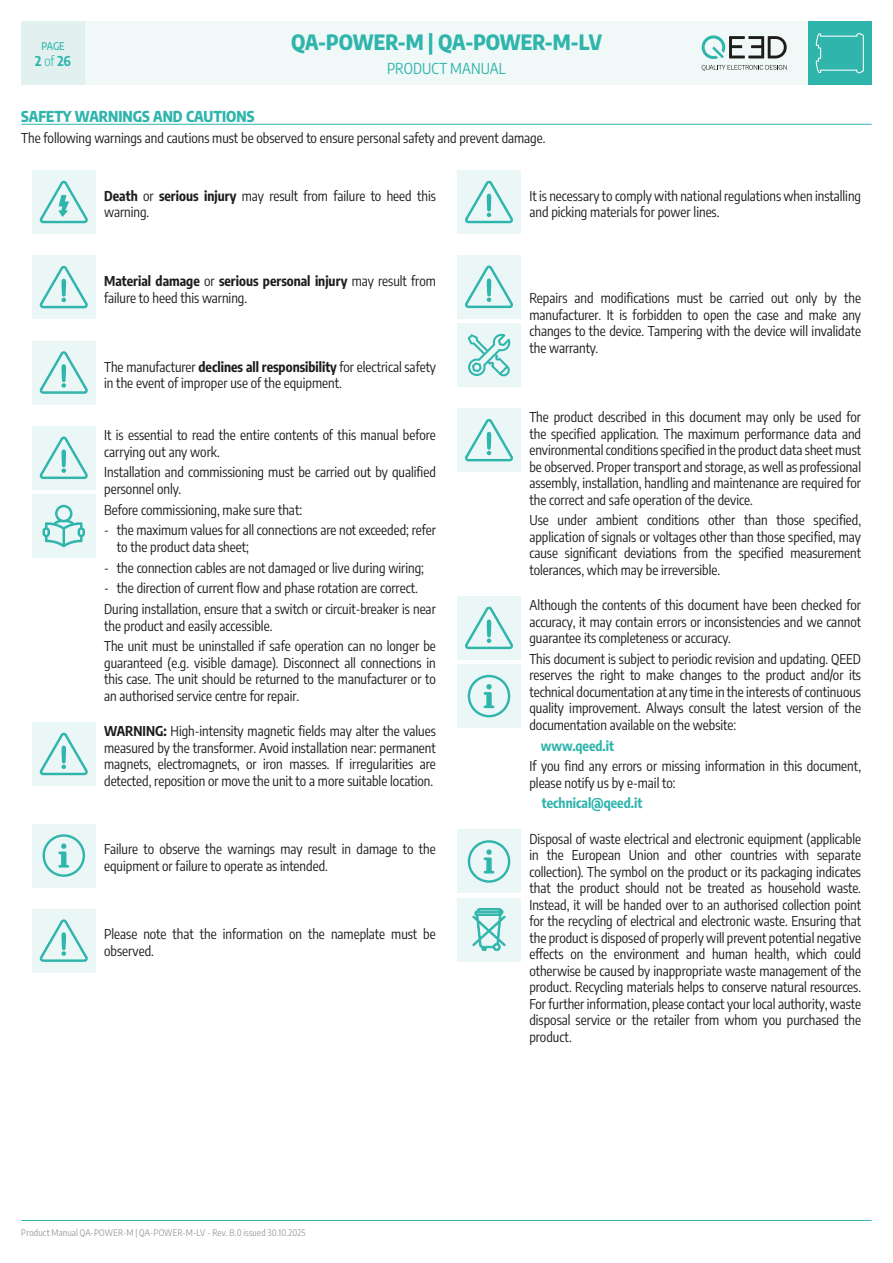
<style>
.page{position:relative;width:893px;height:1263px;background:#fff}
.page>*{position:absolute;margin:0;border:0;box-sizing:border-box;transform-origin:0 0}
.t1{font:800 21px "Encode Sans Condensed";color:#30b5ac}
.t2{font:800 15px "Encode Sans Condensed";color:#30b5ac}
.t3{font:15px "Encode Sans Condensed";letter-spacing:.005em;color:#30b5ac}
.t4{font:13.5px/16.5px "Encode Sans Condensed";color:#1d1d1b}
.t5{font:700 13.5px "Encode Sans Condensed";color:#30b5ac}
.t6{font:500 10.5px "Encode Sans Condensed";color:#30b5ac}
.t7{font:9px "Encode Sans Condensed";letter-spacing:.02em;color:#9d9d9c}
.s1{font-weight:300}
.s2{font-weight:700}
</style>
<div class="page">
<div style="left:808px;top:21px;width:64px;height:64px;background:#30b5ac"></div>
<div style="left:21px;top:21px;width:64px;height:64px;background:#e2f1f0"></div>
<div style="left:85px;top:21px;width:723px;height:64px;background:#f1f8f8"></div>
<svg style="left:815px;top:33px;width:49px;height:41px"></svg>
<hr style="left:22px;top:1220px;width:849px;height:1px;background:#30b5ac">
<svg style="left:702px;top:65px;width:85px;height:6px"></svg>
<svg style="left:702px;top:35px;width:85px;height:24px"></svg>
<hr style="left:21px;top:124px;width:851px;height:1px;background:#30b5ac">
<div style="left:32px;top:170px;width:64px;height:64px;background:#eaf7f6"></div>
<svg style="left:40px;top:180px;width:48px;height:43px"></svg>
<div style="left:32px;top:255px;width:64px;height:64px;background:#eaf7f6"></div>
<svg style="left:40px;top:265px;width:48px;height:43px"></svg>
<div style="left:457px;top:170px;width:64px;height:64px;background:#eaf7f6"></div>
<svg style="left:465px;top:180px;width:48px;height:43px"></svg>
<div style="left:457px;top:408px;width:64px;height:64px;background:#eaf7f6"></div>
<svg style="left:465px;top:418px;width:48px;height:43px"></svg>
<div style="left:32px;top:909px;width:64px;height:63px;background:#eaf7f6"></div>
<svg style="left:40px;top:919px;width:48px;height:43px"></svg>
<div style="left:32px;top:341px;width:64px;height:63px;background:#eaf7f6"></div>
<svg style="left:40px;top:351px;width:48px;height:43px"></svg>
<div style="left:32px;top:722px;width:64px;height:64px;background:#eaf7f6"></div>
<svg style="left:40px;top:732px;width:48px;height:43px"></svg>
<div style="left:32px;top:426px;width:64px;height:64px;background:#eaf7f6"></div>
<svg style="left:40px;top:436px;width:48px;height:43px"></svg>
<div style="left:32px;top:494px;width:64px;height:64px;background:#eaf7f6"></div>
<svg style="left:43px;top:505px;width:42px;height:42px"></svg>
<div style="left:32px;top:824px;width:64px;height:63px;background:#eaf7f6"></div>
<div style="left:43px;top:834px;width:42px;height:43px;border:2px solid #30b5ac;border-radius:50%"></div>
<svg style="left:58px;top:843px;width:11px;height:24px"></svg>
<div style="left:457px;top:255px;width:64px;height:64px;background:#eaf7f6"></div>
<svg style="left:465px;top:265px;width:48px;height:43px"></svg>
<div style="left:457px;top:323px;width:64px;height:64px;background:#eaf7f6"></div>
<svg style="left:468px;top:333px;width:43px;height:43px"></svg>
<div style="left:457px;top:596px;width:64px;height:64px;background:#eaf7f6"></div>
<svg style="left:465px;top:606px;width:48px;height:43px"></svg>
<svg style="left:457px;top:664px;width:64px;height:64px;background:#e2f4f2"></svg>
<div style="left:468px;top:675px;width:42px;height:42px;border:2px solid #30b5ac;border-radius:50%"></div>
<svg style="left:484px;top:684px;width:10px;height:24px"></svg>
<svg style="left:457px;top:829px;width:64px;height:64px;background:#e1f4f2"></svg>
<div style="left:468px;top:840px;width:42px;height:43px;border:2px solid #30b5ac;border-radius:50%"></div>
<svg style="left:484px;top:849px;width:10px;height:24px"></svg>
<svg style="left:457px;top:898px;width:64px;height:63px;background:#ceedeb"></svg>
<p class="t6" style="left:42px;top:38px;width:25px">PAGE</p>
<p class="t5" style="left:35px;top:51px;width:37px">2 <span class="s1">of</span> 26</p>
<h1 class="t1" style="left:291px;top:26px;width:312px">QA-POWER-M | QA-POWER-M-LV</h1>
<p class="t3" style="left:387px;top:58px;width:120px">PRODUCT MANUAL</p>
<p class="t2" style="left:21px;top:105px;width:235px">SAFETY WARNINGS AND CAUTIONS</p>
<p class="t4" style="left:21px;top:129px;width:526px">The following warnings and cautions must be observed to ensure personal safety and prevent damage.</p>
<p class="t4" style="left:104px;top:187px;width:333px"><span class="s2">Death</span> or <span class="s2">serious injury</span> may result from failure to heed this warning.</p>
<p class="t4" style="left:104px;top:272px;width:333px"><span class="s2">Material damage</span> or <span class="s2">serious personal injury</span> may result from failure to heed this warning.</p>
<p class="t4" style="left:104px;top:358px;width:333px">The manufacturer <span class="s2">declines all responsibility</span> for electrical safety in the event of improper use of the equipment.</p>
<p class="t4" style="left:104px;top:426px;width:333px">It is essential to read the entire contents of this manual before carrying out any work.</p>
<p class="t4" style="left:104px;top:463px;width:333px">Installation and commissioning must be carried out by qualified personnel only.</p>
<p class="t4" style="left:104px;top:501px;width:200px">Before commissioning, make sure that:</p>
<p class="t4" style="left:117px;top:521px;width:320px;text-indent:-13px">- the maximum values for all connections are not exceeded; refer to the product data sheet;</p>
<p class="t4" style="left:104px;top:559px;width:321px">- the connection cables are not damaged or live during wiring;</p>
<p class="t4" style="left:104px;top:577px;width:333px;line-height:20.7px">- the direction of current flow and phase rotation are correct.<br>During installation, ensure that a switch or circuit-breaker is near</p>
<p class="t4" style="left:104px;top:614px;width:333px;line-height:20.7px">the product and easily accessible.<br>The unit must be uninstalled if safe operation can no longer be</p>
<p class="t4" style="left:104px;top:654px;width:333px;text-align:justify">guaranteed (e.g. visible damage). Disconnect all connections in this case. The unit should be returned to the manufacturer or to an authorised service centre for repair.</p>
<p class="t4" style="left:104px;top:722px;width:333px;text-align:justify"><span class="s2">WARNING:</span> High-intensity magnetic fields may alter the values measured by the transformer. Avoid installation near: permanent magnets, electromagnets, or iron masses. If irregularities are detected, reposition or move the unit to a more suitable location.</p>
<p class="t4" style="left:104px;top:840px;width:333px">Failure to observe the warnings may result in damage to the equipment or failure to operate as intended.</p>
<p class="t4" style="left:104px;top:925px;width:333px">Please note that the information on the nameplate must be observed.</p>
<p class="t7" style="left:21px;top:1226px;width:286px">Product Manual QA-POWER-M | QA-POWER-M-LV - Rev. B.0 issued 30.10.2025</p>
<p class="t4" style="left:529px;top:187px;width:333px">It is necessary to comply with national regulations when installing and picking materials for power lines.</p>
<p class="t4" style="left:529px;top:289px;width:333px;text-align:justify">Repairs and modifications must be carried out only by the manufacturer. It is forbidden to open the case and make any changes to the device. Tampering with the device will invalidate the warranty.</p>
<p class="t4" style="left:529px;top:408px;width:333px;text-align:justify">The product described in this document may only be used for the specified application. The maximum performance data and environmental conditions specified in the product data sheet must be observed. Proper transport and storage, as well as professional assembly, installation, handling and maintenance are required for the correct and safe operation of the device.</p>
<p class="t4" style="left:529px;top:511px;width:333px;text-align:justify">Use under ambient conditions other than those specified, application of signals or voltages other than those specified, may cause significant deviations from the specified measurement tolerances, which may be irreversible.</p>
<p class="t4" style="left:529px;top:596px;width:333px;text-align:justify">Although the contents of this document have been checked for accuracy, it may contain errors or inconsistencies and we cannot guarantee its completeness or accuracy.</p>
<p class="t4" style="left:529px;top:650px;width:333px;text-align:justify">This document is subject to periodic revision and updating. QEED reserves the right to make changes to the product and/or its technical documentation at any time in the interests of continuous quality improvement. Always consult the latest version of the documentation available on the website:</p>
<p class="t5" style="left:541px;top:735px;width:75px">www.qeed.it</p>
<p class="t4" style="left:529px;top:757px;width:333px">If you find any errors or missing information in this document, please notify us by e-mail to:</p>
<p class="t5" style="left:542px;top:793px;width:102px">technical@qeed.it</p>
<p class="t4" style="left:529px;top:830px;width:333px;text-align:justify">Disposal of waste electrical and electronic equipment (applicable in the European Union and other countries with separate collection). The symbol on the product or its packaging indicates that the product should not be treated as household waste.<br>Instead, it will be handed over to an authorised collection point for the recycling of electrical and electronic waste. Ensuring that the product is disposed of properly will prevent potential negative effects on the environment and human health, which could otherwise be caused by inappropriate waste management of the product. Recycling materials helps to conserve natural resources.<br>For further information, please contact your local authority, waste disposal service or the retailer from whom you purchased the product.</p>
</div>
